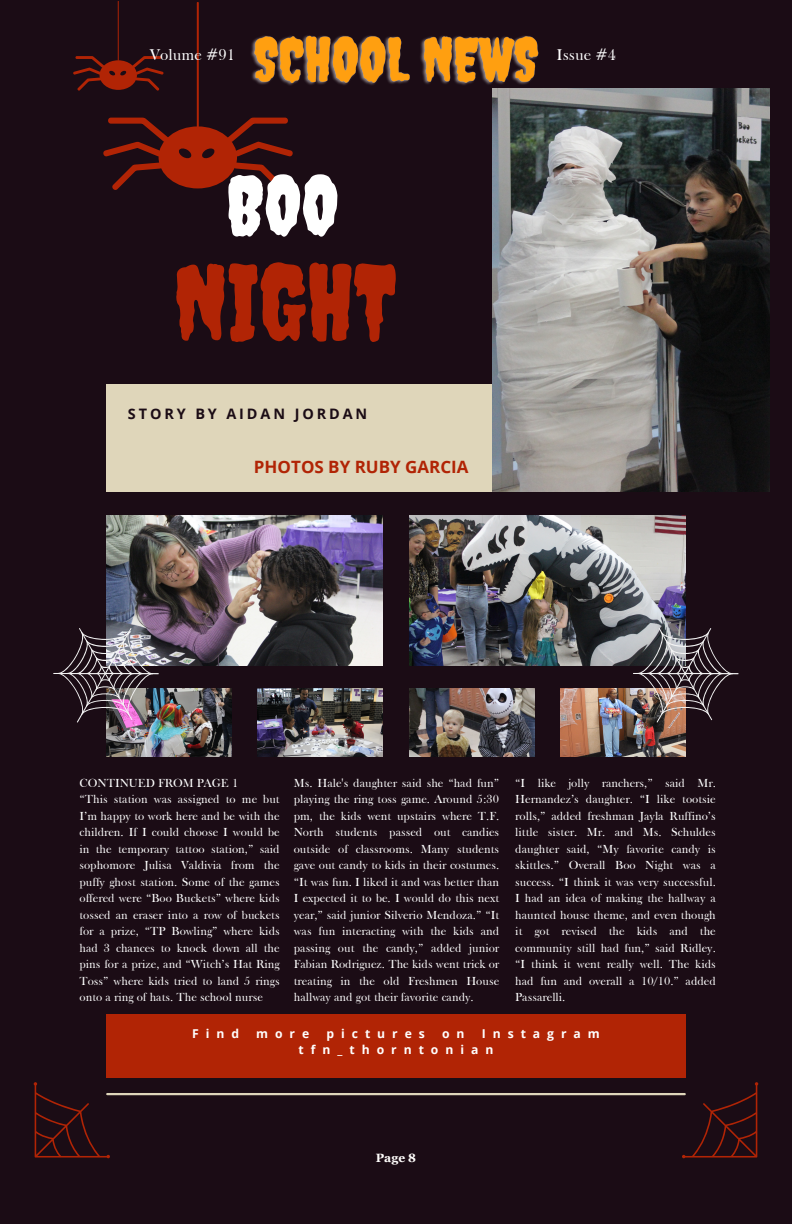
<style>
.page{position:relative;width:792px;height:1224px;background:#1b0c15}
.page>*{position:absolute;margin:0;border:0;box-sizing:border-box;transform-origin:0 0}
.t1{font:103.6px "Creepster";color:#b12405}
.t2{font:81.7px "Creepster";color:#fff}
.t3{font:700 17px "Open Sans";color:#b12405}
.t4{font:16px "Frys Baskerville BT";color:#fff}
.t5{font:700 14.4px "Open Sans";letter-spacing:.2em;color:#1b0c15}
.t6{font:700 12.2px "Open Sans";letter-spacing:.575em;color:#fff}
.t7{font:12px/16.5px "Frys Baskerville BT";color:#fff;text-align:justify}
.t8{font:700 12px "Georgia Pro";color:#fffdfb}
</style>
<div class="page">
<div style="left:106px;top:384px;width:409px;height:107px;background:#dfd6ba"></div>
<img style="left:493px;top:88px;width:277px;height:403px">
<img style="left:106px;top:516px;width:277px;height:150px">
<img style="left:409px;top:516px;width:277px;height:150px">
<img style="left:106px;top:689px;width:125px;height:67px">
<img style="left:258px;top:689px;width:125px;height:67px">
<img style="left:409px;top:689px;width:125px;height:67px">
<img style="left:560px;top:689px;width:126px;height:67px">
<div style="left:106px;top:1014px;width:580px;height:64px;background:#b12405"></div>
<hr style="left:107px;top:1093px;width:578px;height:2px;background:#dfd6ba">
<hr style="left:633px;top:673px;width:53px;height:1px;background:#f4f4f4">
<hr style="left:685px;top:673px;width:54px;height:1px;background:#f4f4f4">
<svg style="left:637px;top:628px;width:96px;height:94px"></svg>
<hr style="left:53px;top:673px;width:53px;height:1px;background:#f4f4f4">
<hr style="left:105px;top:673px;width:54px;height:1px;background:#f4f4f4">
<svg style="left:58px;top:628px;width:95px;height:94px"></svg>
<svg style="left:34px;top:1082px;width:76px;height:76px"></svg>
<svg style="left:682px;top:1082px;width:76px;height:76px"></svg>
<img style="left:293px;top:35px;width:248px;height:60px">
<svg style="left:73px;top:1px;width:220px;height:189px"></svg>
<p class="t4" style="left:150px;top:45px;width:87px">Volume #91</p>
<p class="t4" style="left:556px;top:45px;width:61px">Issue #4</p>
<p class="t2" style="left:226px;top:157px;width:114px">BOO</p>
<p class="t1" style="left:174px;top:241px;width:224px">NIGHT</p>
<p class="t5" style="left:128px;top:403px;width:241px">STORY BY AIDAN JORDAN</p>
<p class="t3" style="left:254px;top:455px;width:216px">PHOTOS BY RUBY GARCIA</p>
<p class="t7" style="left:79px;top:774px;width:160px">CONTINUED FROM PAGE 1</p>
<p class="t7" style="left:79px;top:791px;width:202px">“This station was assigned to me but I’m happy to work here and be with the children. If I could choose I would be in the temporary tattoo station,” said sophomore Julisa Valdivia from the puffy ghost station. Some of the games offered were “Boo Buckets” where kids tossed an eraser into a row of buckets for a prize, “TP Bowling” where kids had 3 chances to knock down all the pins for a prize, and “Witch’s Hat Ring Toss” where kids tried to land 5 rings onto a ring of hats. The school nurse</p>
<p class="t7" style="left:294px;top:774px;width:207px">Ms. Hale's daughter said she “had fun” playing the ring toss game. Around 5:30 pm, the kids went upstairs where T.F.<br>North students passed out candies outside of classrooms. Many students gave out candy to kids in their costumes. “It was fun. I liked it and was better than I expected it to be. I would do this next year,” said junior Silverio Mendoza.” “It was fun interacting with the kids and passing out the candy,” added junior Fabian Rodriguez. The kids went trick or treating in the old Freshmen House hallway and got their favorite candy.</p>
<p class="t7" style="left:515px;top:774px;width:202px">“I like jolly ranchers,” said Mr.<br>Hernandez’s daughter. “I like tootsie rolls,” added freshman Jayla Ruffino’s little sister. Mr. and Ms. Schuldes daughter said, “My favorite candy is skittles.” Overall Boo Night was a success. “I think it was very successful.<br>I had an idea of making the hallway a haunted house theme, and even though it got revised the kids and the community still had fun,” said Ridley. “I think it went really well. The kids had fun and overall a 10/10.” added Passarelli.</p>
<p class="t6" style="left:192px;top:1025px;width:49px">Find</p>
<p class="t6" style="left:256px;top:1025px;width:55px">more</p>
<p class="t6" style="left:326px;top:1025px;width:100px">pictures</p>
<p class="t6" style="left:442px;top:1025px;width:24px">o n</p>
<p class="t6" style="left:482px;top:1025px;width:120px">Instagram</p>
<p class="t6" style="left:299px;top:1041px;width:196px">tfn_thorntonian</p>
<p class="t8" style="left:376px;top:1151px;width:42px">Page 8</p>
</div>
